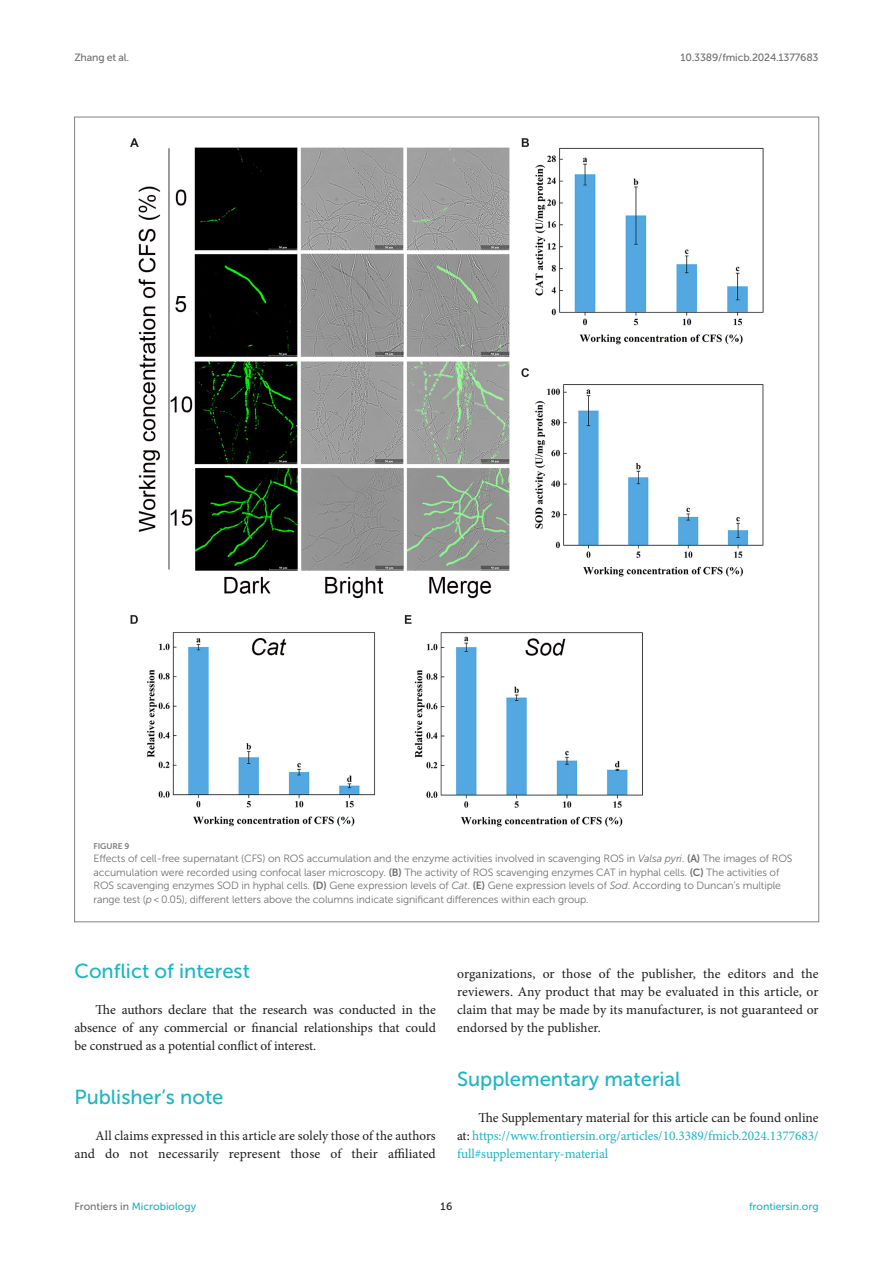
<style>
.page{position:relative;width:893px;height:1263px;background:#fff}
.page>*{position:absolute;margin:0;border:0;box-sizing:border-box;transform-origin:0 0}
.HEAD_1{font:20.25px "Museo Sans 500";color:#1db5c3}
.TEXT_FLUSH{font:13.5px/18px "Minion Pro";letter-spacing:.005em;color:#1b1c1b;text-align:justify}
.TEXT_FLUSH-2{font:13.5px/18px "Minion Pro";letter-spacing:-.005em;color:#1db5c3;text-align:justify}
.FIG_LEG{font:10.5px/13.5px "Museo Sans 300";letter-spacing:-.01em;color:#706f70}
.t1{font:10.5px "Museo Sans 500";color:#1db5c3}
.t2{font:10.5px "Museo Sans 500";letter-spacing:-.015em;color:#706f70}
.t3{font:10.5px "Museo Sans 500";color:#1b1c1b}
.FIG_HD{font:8.25px "Museo Sans 700";letter-spacing:-.01em;color:#7e7f7f}
.s1{font-style:italic}
.s2{font-family:"Museo Sans 700"}
.s3{color:#1b1c1b}
.s4{color:#706f70}
</style>
<div class="page">
<img style="left:130px;top:138px;width:634px;height:689px">
<p class="t2" style="left:74px;top:51px;width:56px">Zhang et al.</p>
<p class="t2" style="left:680px;top:51px;width:140px">10.3389/fmicb.2024.1377683</p>
<p class="FIG_HD" style="left:94px;top:841px;width:37px">FIGURE 9</p>
<p class="FIG_LEG" style="left:94px;top:852px;width:701px">Effects of cell-free supernatant (CFS) on ROS accumulation and the enzyme activities involved in scavenging ROS in <span class="s1">Valsa pyri</span>. <span class="s2">(A)</span> The images of ROS accumulation were recorded using confocal laser microscopy. <span class="s2">(B)</span> The activity of ROS scavenging enzymes CAT in hyphal cells. <span class="s2">(C)</span> The activities of ROS scavenging enzymes SOD in hyphal cells. <span class="s2">(D)</span> Gene expression levels of <span class="s1">Cat</span>. <span class="s2">(E)</span> Gene expression levels of <span class="s1">Sod</span>. According to Duncan’s multiple range test (<span class="s1">p</span> &lt; 0.05), different letters above the columns indicate significant differences within each group.</p>
<p class="HEAD_1" style="left:74px;top:960px;width:177px">Conflict of interest</p>
<p class="TEXT_FLUSH" style="left:74px;top:1001px;width:363px;text-indent:21px">The authors declare that the research was conducted in the absence of any commercial or financial relationships that could be construed as a potential conflict of interest.</p>
<p class="HEAD_1" style="left:74px;top:1086px;width:151px">Publisher’s note</p>
<p class="TEXT_FLUSH" style="left:74px;top:1127px;width:363px;text-align:right">All claims expressed in this article are solely those of the authors and do not necessarily represent those of their affiliated</p>
<p class="TEXT_FLUSH" style="left:457px;top:965px;width:363px">organizations, or those of the publisher, the editors and the reviewers. Any product that may be evaluated in this article, or claim that may be made by its manufacturer, is not guaranteed or endorsed by the publisher.</p>
<p class="HEAD_1" style="left:457px;top:1068px;width:225px">Supplementary material</p>
<p class="TEXT_FLUSH-2" style="left:457px;top:1109px;width:363px;text-indent:21px"><span class="s3">The Supplementary material for this article can be found online at:</span> https://www.frontiersin.org/articles/10.3389/fmicb.2024.1377683/ full#supplementary-material</p>
<p class="t1" style="left:74px;top:1200px;width:123px"><span class="s4">Frontiers in</span> Microbiology</p>
<p class="t3" style="left:440px;top:1200px;width:13px">16</p>
<p class="t1" style="left:749px;top:1200px;width:71px">frontiersin.org</p>
</div>
